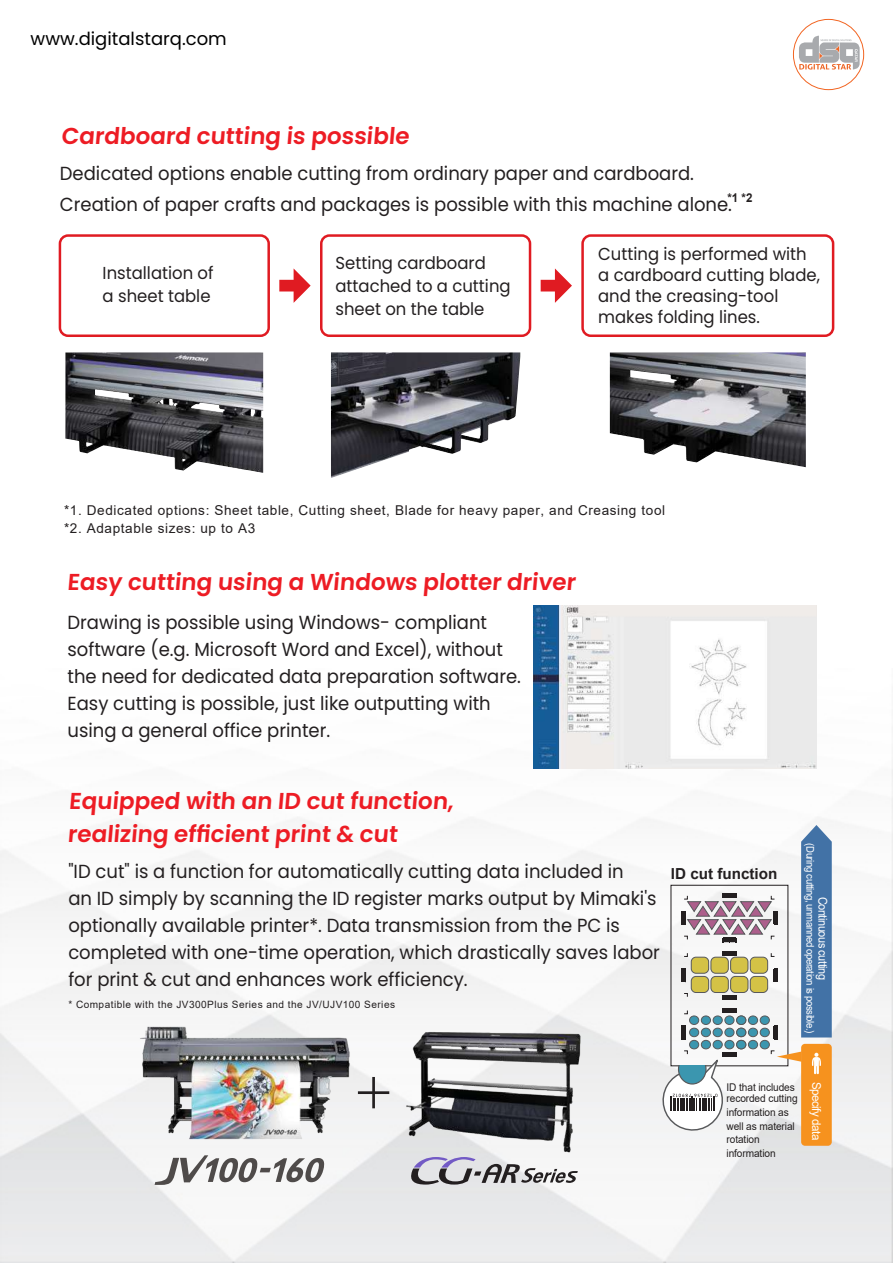
<style>
.page{position:relative;width:893px;height:1263px;background:#fff}
.page>*{position:absolute;margin:0;border:0;box-sizing:border-box;transform-origin:0 0}
.t1{font:600 23.1px/33.2px "Poppins";color:#ed1c24}
.t2{font:18.9px/27px "Poppins";color:#231f20;scale:.95 1}
.t3{font:18px "Poppins";color:#000}
.t4{font:17.25px/21px "Poppins";color:#231f20;scale:.95 1}
.t5{font:700 15.15px "Arial";color:#231f20}
.t6{font:13.5px/17.7px "Arial";letter-spacing:.045em;color:#231f20}
.t7{font:12.15px "Arial";letter-spacing:-.04em;color:#fff;scale:.9 1}
.t8{font:12.15px "Arial";letter-spacing:-.04em;color:#fff;scale:.95 1}
.t9{font:700 12.15px "Arial";color:#231f20;scale:.95 1}
.t10{font:10.65px/13.6px "Arial";letter-spacing:-.01em;color:#231f20;scale:.95 1}
.t11{font:10.65px "Arial";letter-spacing:-.04em;color:#fff;scale:.9 1}
.t12{font:10.05px "Arial";letter-spacing:.045em;color:#231f20}
</style>
<div class="page">
<svg style="left:799px;top:35px;width:61px;height:35px"></svg>
<div style="left:793px;top:19px;width:71px;height:71px;border:1px solid #f26522;border-radius:50%"></div>
<img style="left:0;top:727px;width:893px;height:536px">
<img style="left:610px;top:352px;width:196px;height:115px">
<img style="left:65px;top:352px;width:198px;height:121px">
<div style="left:59px;top:234px;width:211px;height:103px;border:3px solid #e01b22;border-radius:8px"></div>
<div style="left:320px;top:234px;width:211px;height:103px;border:3px solid #e01b22;border-radius:8px"></div>
<div style="left:581px;top:234px;width:253px;height:103px;border:3px solid #e01b22;border-radius:8px"></div>
<img style="left:331px;top:352px;width:189px;height:126px">
<svg style="left:279px;top:268px;width:32px;height:35px"></svg>
<svg style="left:541px;top:268px;width:31px;height:35px"></svg>
<img style="left:533px;top:606px;width:284px;height:163px">
<svg style="left:358px;top:1077px;width:31px;height:31px"></svg>
<img style="left:395px;top:1022px;width:199px;height:138px">
<img style="left:136px;top:1012px;width:219px;height:142px">
<svg style="left:408px;top:1157px;width:170px;height:27px"></svg>
<svg style="left:155px;top:1155px;width:169px;height:30px"></svg>
<div style="left:689px;top:1016px;width:10px;height:8px;background:#3b96af;border-radius:50%"></div>
<div style="left:689px;top:1016px;width:10px;height:9px;border:1px solid #58595b;border-radius:50%"></div>
<div style="left:701px;top:1016px;width:9px;height:8px;background:#3b96af;border-radius:50%"></div>
<div style="left:701px;top:1016px;width:10px;height:9px;border:1px solid #58595b;border-radius:50%"></div>
<div style="left:713px;top:1016px;width:9px;height:8px;background:#3b96af;border-radius:50%"></div>
<div style="left:713px;top:1016px;width:9px;height:9px;border:1px solid #58595b;border-radius:50%"></div>
<div style="left:725px;top:1016px;width:9px;height:8px;background:#3b96af;border-radius:50%"></div>
<div style="left:725px;top:1016px;width:9px;height:9px;border:1px solid #58595b;border-radius:50%"></div>
<div style="left:689px;top:1028px;width:10px;height:9px;background:#3b96af;border-radius:50%"></div>
<div style="left:689px;top:1028px;width:10px;height:9px;border:1px solid #58595b;border-radius:50%"></div>
<div style="left:701px;top:1028px;width:9px;height:9px;background:#3b96af;border-radius:50%"></div>
<div style="left:701px;top:1028px;width:10px;height:9px;border:1px solid #58595b;border-radius:50%"></div>
<div style="left:713px;top:1028px;width:9px;height:9px;background:#3b96af;border-radius:50%"></div>
<div style="left:713px;top:1028px;width:9px;height:9px;border:1px solid #58595b;border-radius:50%"></div>
<div style="left:725px;top:1028px;width:9px;height:9px;background:#3b96af;border-radius:50%"></div>
<div style="left:725px;top:1028px;width:9px;height:9px;border:1px solid #58595b;border-radius:50%"></div>
<div style="left:689px;top:1040px;width:10px;height:9px;background:#3b96af;border-radius:50%"></div>
<div style="left:689px;top:1040px;width:10px;height:9px;border:1px solid #58595b;border-radius:50%"></div>
<div style="left:701px;top:1040px;width:9px;height:9px;background:#3b96af;border-radius:50%"></div>
<div style="left:701px;top:1040px;width:10px;height:9px;border:1px solid #58595b;border-radius:50%"></div>
<div style="left:713px;top:1040px;width:9px;height:9px;background:#3b96af;border-radius:50%"></div>
<div style="left:713px;top:1040px;width:9px;height:9px;border:1px solid #58595b;border-radius:50%"></div>
<div style="left:725px;top:1040px;width:9px;height:9px;background:#3b96af;border-radius:50%"></div>
<div style="left:725px;top:1040px;width:9px;height:9px;border:1px solid #58595b;border-radius:50%"></div>
<svg style="left:684px;top:1010px;width:4px;height:4px"></svg>
<svg style="left:723px;top:1008px;width:14px;height:4px"></svg>
<svg style="left:681px;top:1025px;width:4px;height:15px"></svg>
<div style="left:737px;top:1016px;width:9px;height:8px;background:#3b96af;border-radius:50%"></div>
<div style="left:736px;top:1016px;width:10px;height:9px;border:1px solid #58595b;border-radius:50%"></div>
<div style="left:748px;top:1016px;width:10px;height:8px;background:#3b96af;border-radius:50%"></div>
<div style="left:748px;top:1016px;width:10px;height:9px;border:1px solid #58595b;border-radius:50%"></div>
<div style="left:760px;top:1016px;width:9px;height:8px;background:#3b96af;border-radius:50%"></div>
<div style="left:760px;top:1016px;width:10px;height:9px;border:1px solid #58595b;border-radius:50%"></div>
<div style="left:737px;top:1028px;width:9px;height:9px;background:#3b96af;border-radius:50%"></div>
<div style="left:736px;top:1028px;width:10px;height:9px;border:1px solid #58595b;border-radius:50%"></div>
<div style="left:748px;top:1028px;width:10px;height:9px;background:#3b96af;border-radius:50%"></div>
<div style="left:748px;top:1028px;width:10px;height:9px;border:1px solid #58595b;border-radius:50%"></div>
<div style="left:760px;top:1028px;width:9px;height:9px;background:#3b96af;border-radius:50%"></div>
<div style="left:760px;top:1028px;width:10px;height:9px;border:1px solid #58595b;border-radius:50%"></div>
<div style="left:737px;top:1040px;width:9px;height:9px;background:#3b96af;border-radius:50%"></div>
<div style="left:736px;top:1040px;width:10px;height:9px;border:1px solid #58595b;border-radius:50%"></div>
<div style="left:748px;top:1040px;width:10px;height:9px;background:#3b96af;border-radius:50%"></div>
<div style="left:748px;top:1040px;width:10px;height:9px;border:1px solid #58595b;border-radius:50%"></div>
<div style="left:760px;top:1040px;width:9px;height:9px;background:#3b96af;border-radius:50%"></div>
<div style="left:760px;top:1040px;width:10px;height:9px;border:1px solid #58595b;border-radius:50%"></div>
<svg style="left:774px;top:1025px;width:4px;height:15px"></svg>
<div style="left:691px;top:957px;width:18px;height:16px;background:#d4c246;border-radius:5px"></div>
<div style="left:691px;top:957px;width:18px;height:16px;border:1px solid #58595b;border-radius:5px"></div>
<div style="left:711px;top:957px;width:17px;height:16px;background:#d4c246;border-radius:5px"></div>
<div style="left:711px;top:957px;width:17px;height:16px;border:1px solid #58595b;border-radius:5px"></div>
<div style="left:731px;top:957px;width:17px;height:16px;background:#d4c246;border-radius:5px"></div>
<div style="left:730px;top:957px;width:18px;height:16px;border:1px solid #58595b;border-radius:5px"></div>
<div style="left:691px;top:976px;width:18px;height:16px;background:#d4c246;border-radius:5px"></div>
<div style="left:691px;top:976px;width:18px;height:17px;border:1px solid #58595b;border-radius:5px"></div>
<div style="left:711px;top:976px;width:17px;height:16px;background:#d4c246;border-radius:5px"></div>
<div style="left:711px;top:976px;width:17px;height:17px;border:1px solid #58595b;border-radius:5px"></div>
<div style="left:731px;top:976px;width:17px;height:16px;background:#d4c246;border-radius:5px"></div>
<div style="left:730px;top:976px;width:18px;height:17px;border:1px solid #58595b;border-radius:5px"></div>
<div style="left:750px;top:957px;width:18px;height:16px;background:#d4c246;border-radius:5px"></div>
<div style="left:750px;top:957px;width:18px;height:16px;border:1px solid #58595b;border-radius:5px"></div>
<div style="left:750px;top:976px;width:18px;height:16px;background:#d4c246;border-radius:5px"></div>
<div style="left:750px;top:976px;width:18px;height:17px;border:1px solid #58595b;border-radius:5px"></div>
<svg style="left:684px;top:953px;width:4px;height:4px"></svg>
<svg style="left:771px;top:953px;width:4px;height:4px"></svg>
<svg style="left:684px;top:993px;width:4px;height:4px"></svg>
<svg style="left:723px;top:951px;width:14px;height:4px"></svg>
<svg style="left:723px;top:995px;width:14px;height:4px"></svg>
<svg style="left:681px;top:968px;width:4px;height:15px"></svg>
<svg style="left:774px;top:968px;width:4px;height:15px"></svg>
<svg style="left:681px;top:894px;width:97px;height:48px"></svg>
<div style="left:801px;top:1044px;width:31px;height:102px;background:#f6921e;border-radius:4px"></div>
<svg style="left:771px;top:1050px;width:31px;height:12px"></svg>
<svg style="left:801px;top:825px;width:31px;height:212px;background:#4b78aa"></svg>
<svg style="left:812px;top:1053px;width:9px;height:21px"></svg>
<svg style="left:659px;top:1050px;width:78px;height:84px"></svg>
<p class="t3" style="left:31px;top:28px;width:198px">www.digitalstarq.com</p>
<p class="t1" style="left:61px;top:120px;width:353px">Cardboard cutting is possible</p>
<p class="t2" style="left:60px;top:157px;width:709px;line-height:32px">Dedicated options enable cutting from ordinary paper and cardboard.<br>Creation of paper crafts and packages is possible with this machine alone.</p>
<p class="t9" style="left:727px;top:190px;width:28px">*1 *2</p>
<p class="t4" style="left:103px;top:262px;width:118px;line-height:23px">Installation of a sheet table</p>
<p class="t4" style="left:336px;top:251px;width:186px;line-height:23px">Setting cardboard attached to a cutting sheet on the table</p>
<p class="t4" style="left:598px;top:244px;width:235px">Cutting is performed with a cardboard cutting blade, and the creasing-tool makes folding lines.</p>
<p class="t6" style="left:64px;top:501px;width:603px">*1. Dedicated options: Sheet table, Cutting sheet, Blade for heavy paper, and Creasing tool *2. Adaptable sizes: up to A3</p>
<p class="t1" style="left:67px;top:565px;width:513px">Easy cutting using a Windows plotter driver</p>
<p class="t2" style="left:68px;top:608px;width:479px">Drawing is possible using Windows- compliant software (e.g. Microsoft Word and Excel), without the need for dedicated data preparation software.<br>Easy cutting is possible, just like outputting with using a general office printer.</p>
<p class="t1" style="left:67px;top:784px;width:391px">Equipped with an ID cut function, realizing efficient print &amp; cut</p>
<p class="t2" style="left:68px;top:858px;width:624px">"ID cut" is a function for automatically cutting data included in<br>an ID simply by scanning the ID register marks output by Mimaki's optionally available printer*. Data transmission from the PC is completed with one-time operation, which drastically saves labor for print &amp; cut and enhances work efficiency.</p>
<p class="t12" style="left:68px;top:997px;width:328px">* Compatible with the JV300Plus Series and the JV/UJV100 Series</p>
<p class="t5" style="left:671px;top:863px;width:108px">ID cut function</p>
<p class="t11" style="left:818px;top:843px;width:213px;rotate:90deg">(During cutting, unmanned operation is possible.)</p>
<p class="t7" style="left:831px;top:897px;width:94px;rotate:90deg">Continuous cutting</p>
<p class="t10" style="left:727px;top:1081px;width:76px;line-height:11.7px">ID that includes recorded cutting</p>
<p class="t10" style="left:727px;top:1105px;width:73px">information as well as material rotation information</p>
<p class="t8" style="left:825px;top:1081px;width:63px;rotate:90deg">Specify data</p>
</div>
